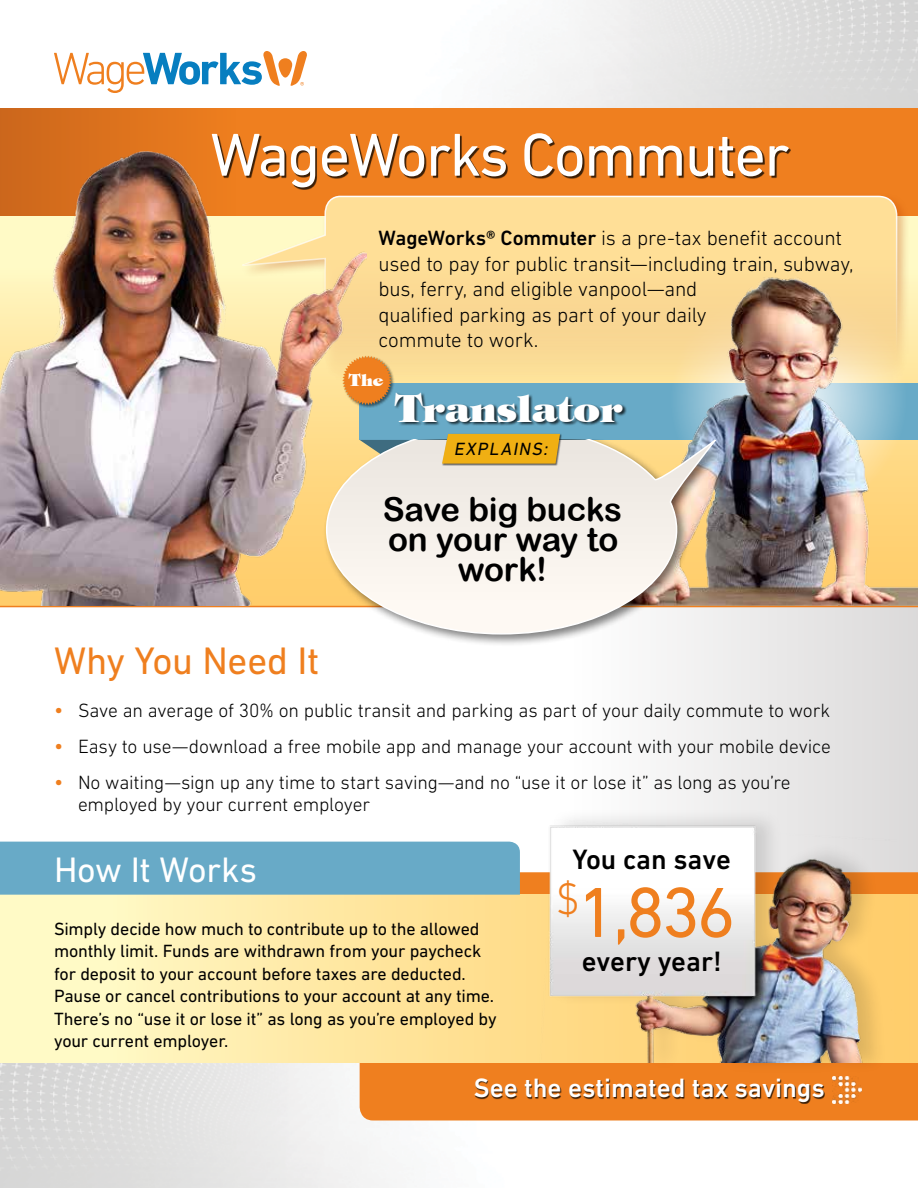
<style>
.page{position:relative;width:918px;height:1188px;background:#fff}
.page>*{position:absolute;margin:0;border:0;box-sizing:border-box;transform-origin:0 0}
.t1{font:72px "DIN Next LT Pro";color:#ef7f1f}
.t2{font:61.5px "DIN Next LT Pro";letter-spacing:-.025em;color:#fff}
.t3{font:39px "DIN Next LT Pro";letter-spacing:-.01em;color:#ef7f1f}
.t4{font:800 37.5px "Mizo Tiffany";color:#fff}
.t5{font:36px "DIN Next LT Pro";letter-spacing:-.01em;color:#fff}
.t6{font:33px/30px "Arial Rounded MT Bold";letter-spacing:-.005em;color:#000;text-align:center}
.t7{font:500 28.5px "DIN Next LT Pro";color:#000}
.t8{font:500 27px "DIN Next LT Pro";color:#fff}
.t9{font:300 21px/25.5px "DIN Next LT Pro";letter-spacing:-.01em;color:#000}
.t10{font:300 19.5px/22.5px "DIN Next LT Pro";letter-spacing:-.01em;color:#000}
.t11{font:18px/22.5px "DIN Next LT Pro";letter-spacing:-.01em;color:#000}
.t12{font:italic 18px "DIN Next LT Pro";color:#000}
.t13{font:800 16.5px "Mizo Tiffany";color:#fff}
.s1{font-weight:500}
.s2{font-weight:400;font-size:21px;color:#ef7f1f}
</style>
<div class="page">
<div style="left:542px;top:606px;width:376px;height:304px;background:linear-gradient(to right,#fff,#dbdada)"></div>
<img style="left:529px;top:0;width:389px;height:108px">
<img style="left:0;top:1063px;width:918px;height:124px">
<div style="left:0;top:108px;width:918px;height:108px;background:#ef7f1f"></div>
<div style="left:360px;top:384px;width:558px;height:56px;background:#68aac7"></div>
<div style="left:360px;top:1063px;width:558px;height:57px;background:#ef7f1f"></div>
<svg style="left:0;top:930px;width:918px;height:133px;background:#ffebaa"></svg>
<div style="left:0;top:108px;width:319px;height:108px;background:linear-gradient(to right,#cd681c,#f6841f)"></div>
<div style="left:240px;top:192px;width:670px;height:192px;background:#bd4100;opacity:.33"></div>
<svg style="left:366px;top:195px;width:532px;height:181px;background:#fddc96"></svg>
<svg style="left:0;top:842px;width:918px;height:88px;background:#a9c5b9"></svg>
<div style="left:548px;top:807px;width:348px;height:268px;background:#000;opacity:.13"></div>
<img style="left:537px;top:819px;width:360px;height:244px">
<img style="left:833px;top:1076px;width:28px;height:27px">
<div style="left:476px;top:1079px;width:349px;height:24px;background:#000;opacity:.75"></div>
<div style="left:214px;top:135px;width:577px;height:55px;background:#000;opacity:.75"></div>
<hr style="left:0;top:606px;width:918px;height:1px;background:#ef7f1f">
<img style="left:0;top:152px;width:366px;height:454px">
<img style="left:555px;top:272px;width:363px;height:334px">
<div style="left:322px;top:440px;width:401px;height:207px;background:#000;opacity:.5"></div>
<svg style="left:325px;top:440px;width:392px;height:195px"></svg>
<div style="left:394px;top:392px;width:233px;height:35px;background:#000;opacity:.75"></div>
<div style="left:342px;top:356px;width:53px;height:52px;background:#000;opacity:.5"></div>
<svg style="left:342px;top:356px;width:50px;height:49px;background:#e19040"></svg>
<div style="left:441px;top:433px;width:121px;height:33px;background:#000;opacity:.6"></div>
<svg style="left:442px;top:434px;width:118px;height:30px;background:#ebae1b"></svg>
<svg style="left:54px;top:51px;width:226px;height:42px"></svg>
<svg style="left:278px;top:58px;width:14px;height:20px"></svg>
<svg style="left:290px;top:51px;width:17px;height:35px"></svg>
<h2 class="t2" style="left:210px;top:119px;width:581px">WageWorks Commuter</h2>
<p class="t9" style="left:379px;top:225px;width:476px"><span class="s1">WageWorks® Commuter</span> is a pre-tax benefit account used to pay for public transit—including train, subway, bus, ferry, and eligible vanpool—and<br>qualified parking as part of your daily<br>commute to work.</p>
<p class="t13" style="left:349px;top:371px;width:36px">The</p>
<h3 class="t4" style="left:395px;top:386px;width:229px">Translator</h3>
<p class="t12" style="left:454px;top:439px;width:99px">EXPLAINS:</p>
<h3 class="t6" style="left:383px;top:494px;width:241px">Save big bucks on your way to work!</h3>
<h3 class="t3" style="left:54px;top:638px;width:267px">Why You Need It</h3>
<p class="t10" style="left:54px;top:699px;width:778px"><span class="s2">•</span> Save an average of 30% on public transit and parking as part of your daily commute to work</p>
<p class="t10" style="left:54px;top:735px;width:779px"><span class="s2">•</span> Easy to use—download a free mobile app and manage your account with your mobile device</p>
<p class="t10" style="left:78px;top:771px;width:714px;text-indent:-24px"><span class="s2">•</span> No waiting—sign up any time to start saving—and no “use it or lose it” as long as you’re employed by your current employer</p>
<h3 class="t7" style="left:572px;top:843px;width:160px">You can save</h3>
<h3 class="t5" style="left:54px;top:849px;width:205px">How It Works</h3>
<p class="t11" style="left:54px;top:917px;width:444px">Simply decide how much to contribute up to the allowed monthly limit. Funds are withdrawn from your paycheck for deposit to your account before taxes are deducted.<br>Pause or cancel contributions to your account at any time.<br>There’s no “use it or lose it” as long as you’re employed by your current employer.</p>
<h1 class="t1" style="left:556px;top:871px;width:181px"><sup>$</sup>1,836</h1>
<h3 class="t7" style="left:582px;top:945px;width:142px">every year!</h3>
<h3 class="t8" style="left:474px;top:1072px;width:352px">See the estimated tax savings</h3>
</div>
